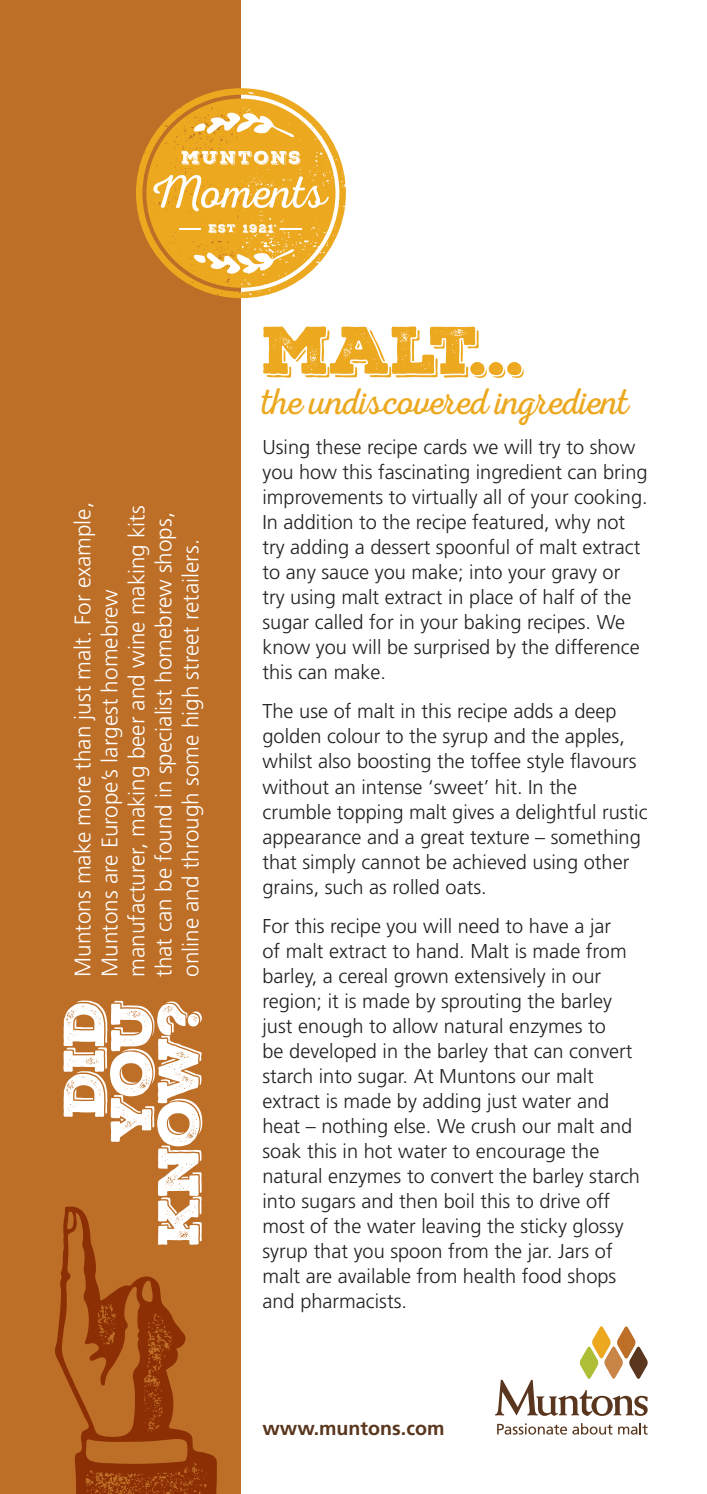
<style>
.page{position:relative;width:707px;height:1494px;background:#fff}
.page>*{position:absolute;margin:0;border:0;box-sizing:border-box;transform-origin:0 0}
.t1{font:65px "Nexa Rust Slab Black Shadow 01";color:#eca81f}
.t2{font:55.75px/47.2px "Nexa Rust Slab Black Shadow 01";letter-spacing:-.03em;color:#fff;text-align:right}
.t3{font:37.5px "Nexa Rust Script L 0";letter-spacing:-.01em;color:#eca81f}
.t4{font:300 22.5px/27px "Frutiger";color:#fff}
.t5{font:300 20px/25px "Frutiger";color:#231f20}
.t6{font:700 19.5px "Frutiger";color:#59361d}
</style>
<div class="page">
<div style="left:0;top:0;width:241px;height:1493px;background:#bd6e27"></div>
<svg style="left:136px;top:88px;width:210px;height:210px"></svg>
<svg style="left:146px;top:99px;width:189px;height:189px"></svg>
<svg style="left:495px;top:1326px;width:153px;height:89px"></svg>
<svg style="left:497px;top:1423px;width:115px;height:11px"></svg>
<svg style="left:618px;top:1423px;width:30px;height:11px"></svg>
<svg style="left:55px;top:1206px;width:162px;height:287px"></svg>
<p class="t4" style="left:69px;top:977px;width:476px;rotate:-90deg">Muntons make more than just malt. For example, Muntons are Europe’s largest homebrew manufacturer, making beer and wine making kits that can be found in specialist homebrew shops, online and through some high street retailers.</p>
<h2 class="t2" style="left:62px;top:1245px;width:247px;rotate:-90deg">did you know?</h2>
<h1 class="t1" style="left:262px;top:306px;width:264px">malt...</h1>
<h3 class="t3" style="left:262px;top:381px;width:368px">the undiscovered ingredient</h3>
<p class="t5" style="left:262px;top:435px;width:387px">Using these recipe cards we will try to show you how this fascinating ingredient can bring improvements to virtually all of your cooking.<br>In addition to the recipe featured, why not try adding a dessert spoonful of malt extract to any sauce you make; into your gravy or<br>try using malt extract in place of half of the sugar called for in your baking recipes. We know you will be surprised by the difference this can make.</p>
<p class="t5" style="left:262px;top:699px;width:387px">The use of malt in this recipe adds a deep golden colour to the syrup and the apples, whilst also boosting the toffee style flavours without an intense ‘sweet’ hit. In the crumble topping malt gives a delightful rustic appearance and a great texture – something that simply cannot be achieved using other grains, such as rolled oats.</p>
<p class="t5" style="left:262px;top:913px;width:379px">For this recipe you will need to have a jar<br>of malt extract to hand. Malt is made from barley, a cereal grown extensively in our region; it is made by sprouting the barley just enough to allow natural enzymes to<br>be developed in the barley that can convert starch into sugar. At Muntons our malt extract is made by adding just water and heat – nothing else. We crush our malt and soak this in hot water to encourage the natural enzymes to convert the barley starch into sugars and then boil this to drive off most of the water leaving the sticky glossy syrup that you spoon from the jar. Jars of malt are available from health food shops and pharmacists.</p>
<p class="t6" style="left:262px;top:1416px;width:183px">www.muntons.com</p>
</div>
